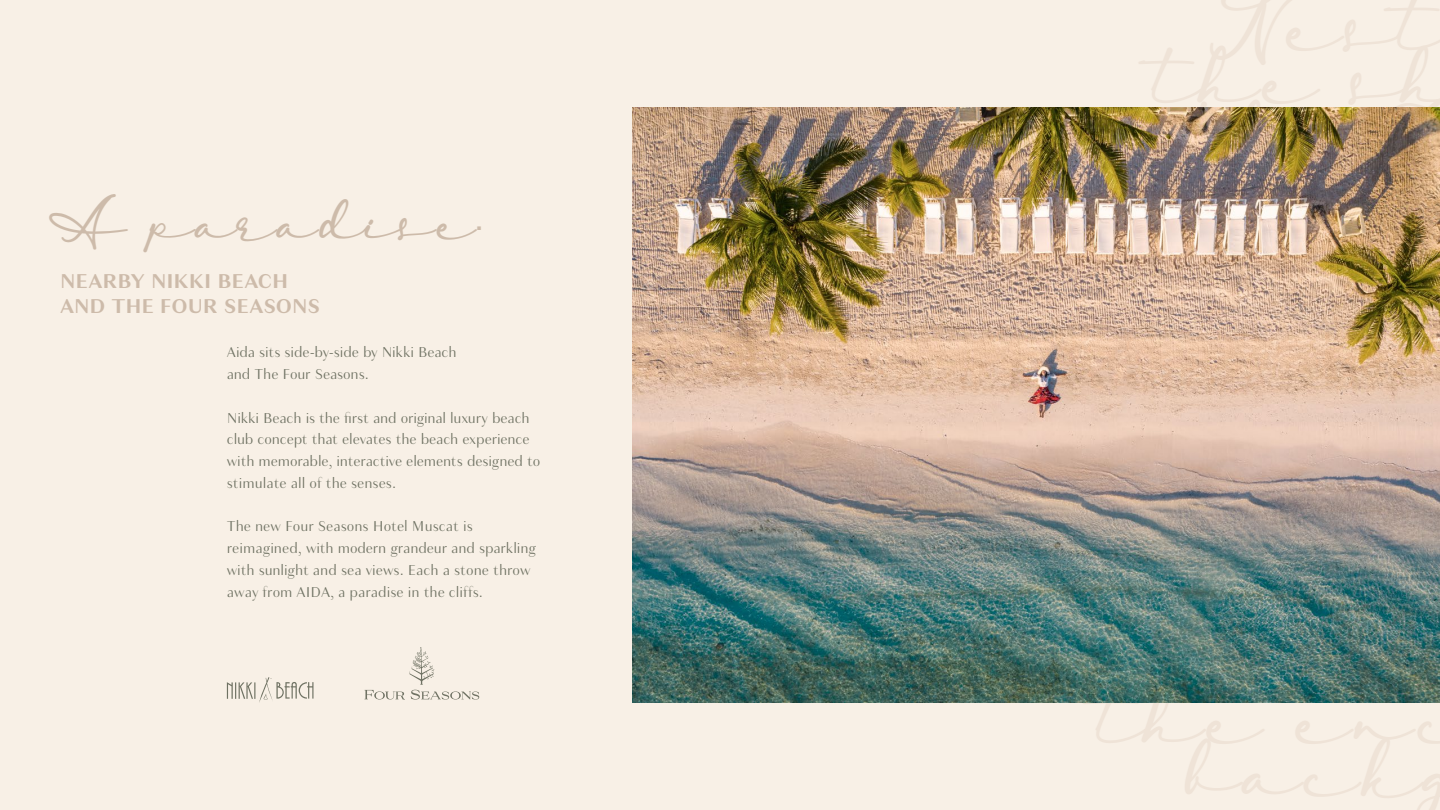
<style>
.page{position:relative;width:1440px;height:810px;background:#f8f0e6}
.page>*{position:absolute;margin:0;border:0;box-sizing:border-box;transform-origin:0 0}
.t1{font:27px "Lambresia";letter-spacing:.06em;color:#cdbbaa}
.t2{font:700 21px/25.2px "Granville";letter-spacing:-.005em;color:#cdbbaa}
.t3{font:300 15px/21.8px "Granville";letter-spacing:-.01em;color:#6f7263}
.s1{font-family:"Granville";font-weight:700}
</style>
<div class="page">
<img style="left:633px;top:107px;width:807px;height:596px">
<svg style="left:227px;top:677px;width:87px;height:25px"></svg>
<svg style="left:364px;top:647px;width:115px;height:53px"></svg>
<h1 class="t1" style="left:49px;top:205px;width:435px">A paradise<span class="s1">.</span></h1>
<h2 class="t2" style="left:60px;top:269px;width:262px">NEARBY NIKKI BEACH<br>AND THE FOUR SEASONS</h2>
<p class="t3" style="left:227px;top:342px;width:231px">Aida sits side-by-side by Nikki Beach and The Four Seasons.</p>
<p class="t3" style="left:227px;top:407px;width:315px">Nikki Beach is the first and original luxury beach club concept that elevates the beach experience with memorable, interactive elements designed to stimulate all of the senses.</p>
<p class="t3" style="left:227px;top:516px;width:311px">The new Four Seasons Hotel Muscat is reimagined, with modern grandeur and sparkling with sunlight and sea views. Each a stone throw away from AIDA, a paradise in the cliffs.</p>
</div>
